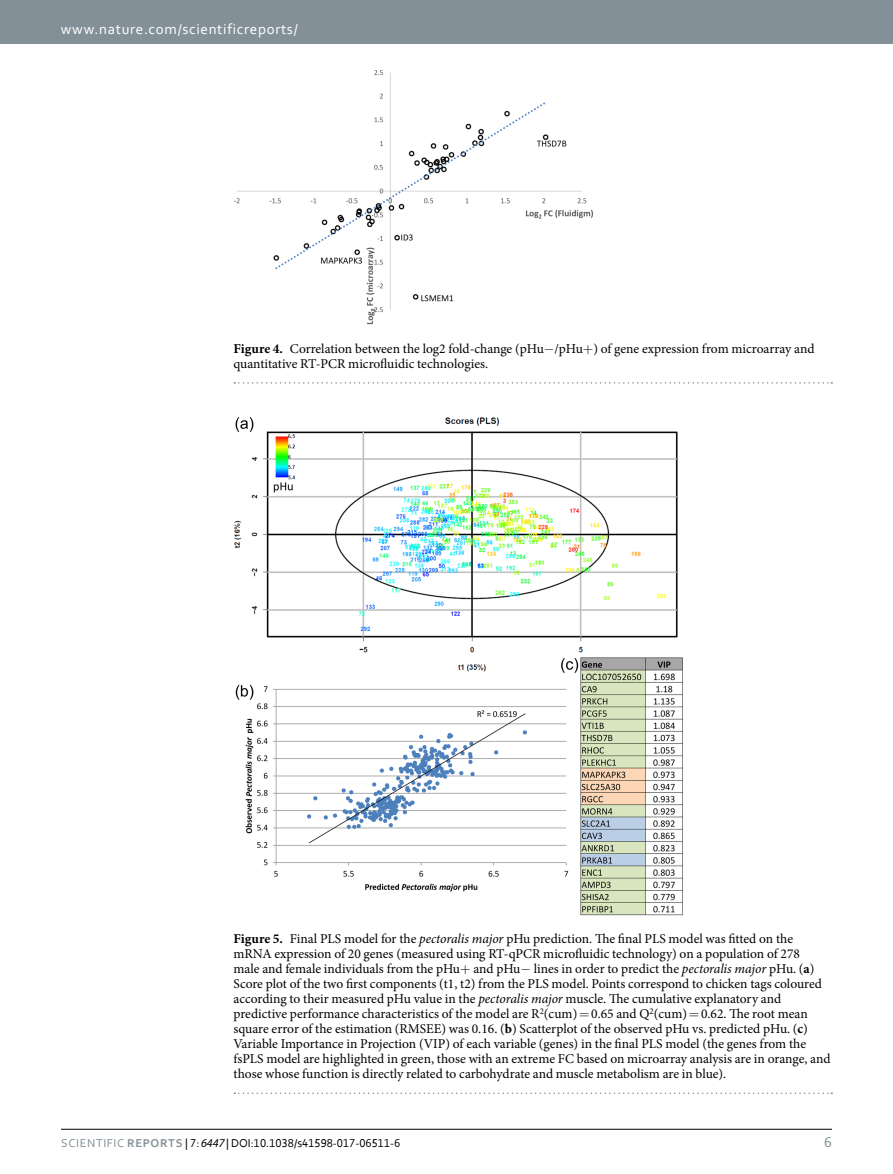
<style>
.page{position:relative;width:893px;height:1174px;background:#fff}
.page>*{position:absolute;margin:0;border:0;box-sizing:border-box;transform-origin:0 0}
.t1{font:15px "Corbel 2";letter-spacing:.045em;color:#fff}
.t2{font:15px "Corbel 2";color:#839097}
.t3{font:13.5px/15px "Minion Pro";color:#000}
.t4{font:12px "Corbel";color:#000}
.s1{font-weight:700}
.s2{font-style:italic}
.s3{font-family:"Corbel 2";color:#839097}
.s4{font-family:"Corbel Bold 2";color:#839097}
.s5{font-family:"Myriad Pro";font-style:italic}
</style>
<div class="page">
<div style="left:0;top:0;width:893px;height:43px;background:#839097"></div>
<hr style="left:61px;top:1129px;width:771px;height:1px;background:#000">
<img style="left:234px;top:70px;width:359px;height:254px">
<svg style="left:234px;top:382px;width:598px;height:2px"></svg>
<img style="left:234px;top:417px;width:449px;height:498px">
<svg style="left:234px;top:1092px;width:598px;height:2px"></svg>
<p class="t1" style="left:61px;top:19px;width:238px">www.nature.com/scientificreports/</p>
<p class="t3" style="left:233px;top:341px;width:582px"><span class="s1">Figure 4.</span> Correlation between the log2 fold-change (pHu−/pHu ) of gene expression from microarray and quantitative RT-PCR microfluidic technologies.</p>
<p class="t3" style="left:233px;top:931px;width:598px"><span class="s1">Figure 5.</span> Final PLS model for the <span class="s2">pectoralis major</span> pHu prediction. The final PLS model was fitted on the mRNA expression of 20 genes (measured using RT-qPCR microfluidic technology) on a population of 278<br>male and female individuals from the pHu and pHu− lines in order to predict the <span class="s2">pectoralis major</span> pHu. (<span class="s1">a</span>)<br>Score plot of the two first components (t1, t2) from the PLS model. Points correspond to chicken tags coloured according to their measured pHu value in the <span class="s2">pectoralis major</span> muscle. The cumulative explanatory and predictive performance characteristics of the model are R<sup>2</sup>(cum) 0.65 and Q<sup>2</sup>(cum) 0.62. The root mean square error of the estimation (RMSEE) was 0.16. (<span class="s1">b</span>) Scatterplot of the observed pHu vs. predicted pHu. (<span class="s1">c</span>)<br>Variable Importance in Projection (VIP) of each variable (genes) in the final PLS model (the genes from the fsPLS model are highlighted in green, those with an extreme FC based on microarray analysis are in orange, and those whose function is directly related to carbohydrate and muscle metabolism are in blue).</p>
<p class="t4" style="left:61px;top:1135px;width:341px"><span class="s3">Scientific</span> <span class="s4">REPOrTS</span> | 7: <span class="s5">6447</span> | DOI:10.1038/s41598-017-06511-6</p>
<p class="t2" style="left:824px;top:1132px;width:9px">6</p>
</div>
